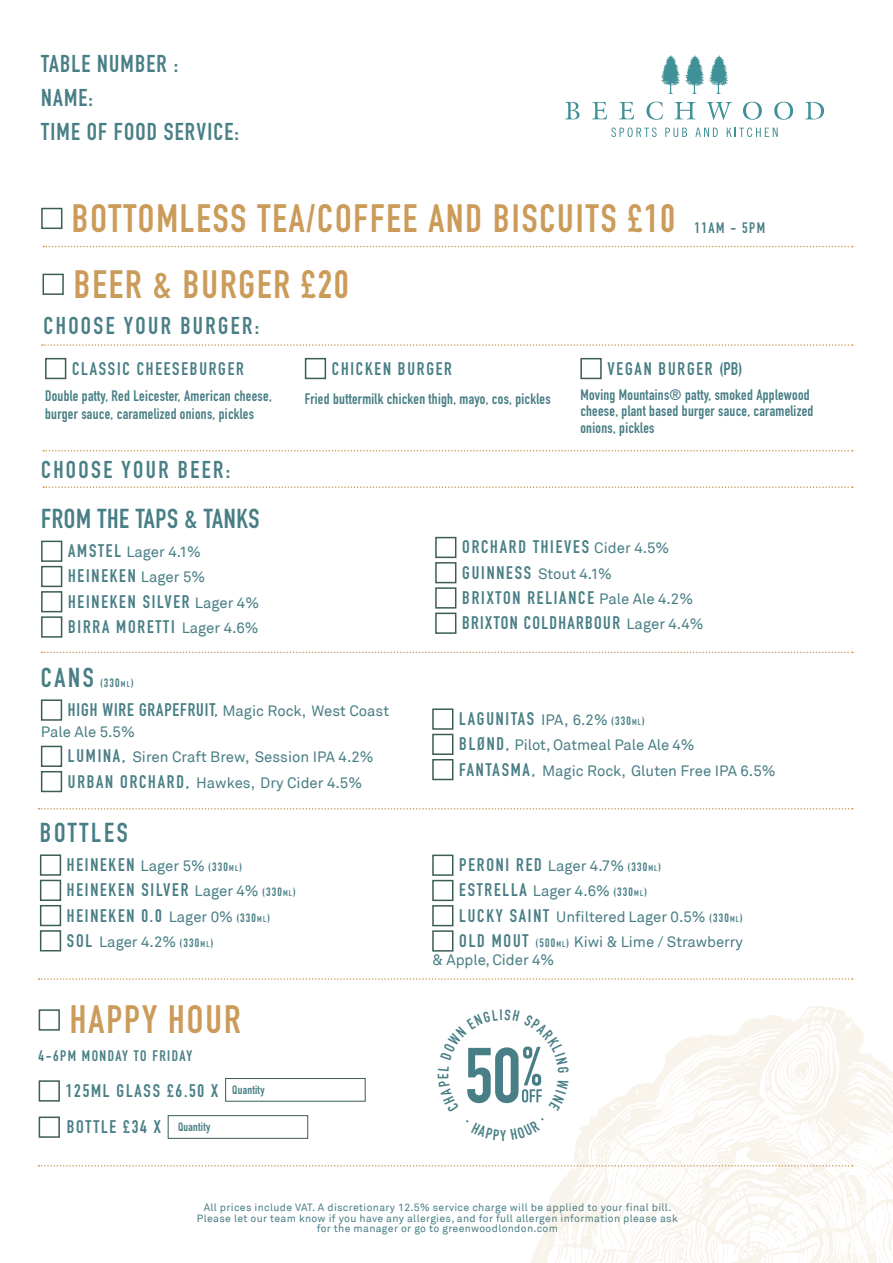
<style>
.page{position:relative;width:893px;height:1263px;background:#fff}
.page>*{position:absolute;margin:0;border:0;box-sizing:border-box;transform-origin:0 0}
.t1{font:700 76.95px "DIN Condensed";color:#487e85}
.t2{font:700 39px "DIN Condensed";letter-spacing:.05em;color:#cb9b5a}
.t3{font:700 27px "DIN Condensed";letter-spacing:.025em;color:#487e85}
.t4{font:700 27px "DIN Condensed";letter-spacing:.1em;color:#487e85}
.t5{font:700 24px "DIN Condensed";letter-spacing:.05em;color:#487e85}
.t6{font:700 24px "DIN Condensed";letter-spacing:.1em;color:#487e85}
.t7{font:700 18px "DIN Condensed";letter-spacing:.1em;color:#487e85}
.t8{font:700 18px "DIN Condensed";letter-spacing:.05em;color:#487e85}
.t9{font:700 18px "DIN Condensed";letter-spacing:.075em;color:#487e85}
.t10{font:700 15.3px "DIN Condensed";color:#487e85}
.t11{font:15px/18px "Akkurat";letter-spacing:-.005em;color:#487e85}
.t12{font:700 15px/16.5px "DIN Condensed";letter-spacing:.02em;color:#487e85}
.t13{font:700 15px "DIN Condensed";letter-spacing:.1em;color:#487e85}
.t14{font:700 12px "DIN Condensed";letter-spacing:.025em;color:#487e85}
.t15{font:700 12px "DIN Condensed";color:#487e85}
.t16{font:10.5px/10.5px "Akkurat";letter-spacing:.03em;color:#487e85;text-align:center}
.s1{font-family:"DIN Condensed";font-weight:700;font-size:18px}
.s2{font-family:"Akkurat";font-weight:400;font-size:15px}
.s3{font-size:8.4px}
.s4{font-size:12px}
.s5{font-family:"DIN Condensed";font-weight:700;font-size:12px}
.s6{font-family:"DIN Condensed";font-weight:700;font-size:8.4px}
</style>
<div class="page">
<div style="left:40px;top:854px;width:21px;height:22px;border:2px solid #3b5d53"></div>
<div style="left:40px;top:880px;width:21px;height:21px;border:2px solid #3b5d53"></div>
<div style="left:40px;top:905px;width:21px;height:21px;border:2px solid #3b5d53"></div>
<div style="left:40px;top:930px;width:21px;height:21px;border:2px solid #3b5d53"></div>
<div style="left:41px;top:541px;width:21px;height:21px;border:2px solid #3b5d53"></div>
<div style="left:41px;top:566px;width:21px;height:21px;border:2px solid #3b5d53"></div>
<div style="left:41px;top:591px;width:21px;height:21px;border:2px solid #3b5d53"></div>
<div style="left:41px;top:616px;width:21px;height:22px;border:2px solid #3b5d53"></div>
<div style="left:41px;top:699px;width:21px;height:22px;border:2px solid #3b5d53"></div>
<div style="left:41px;top:746px;width:21px;height:21px;border:2px solid #3b5d53"></div>
<div style="left:41px;top:771px;width:21px;height:21px;border:2px solid #3b5d53"></div>
<div style="left:43px;top:274px;width:21px;height:21px;border:2px solid #3b5d53"></div>
<div style="left:41px;top:208px;width:21px;height:21px;border:2px solid #3b5d53"></div>
<svg style="left:43px;top:246px;width:810px;height:1px"></svg>
<svg style="left:43px;top:450px;width:810px;height:1px"></svg>
<svg style="left:43px;top:486px;width:810px;height:2px"></svg>
<svg style="left:42px;top:344px;width:811px;height:2px"></svg>
<svg style="left:42px;top:652px;width:811px;height:1px"></svg>
<svg style="left:39px;top:808px;width:814px;height:1px"></svg>
<svg style="left:39px;top:978px;width:814px;height:2px"></svg>
<div style="left:45px;top:358px;width:21px;height:21px;border:2px solid #3b5d53"></div>
<div style="left:305px;top:358px;width:21px;height:21px;border:2px solid #3b5d53"></div>
<div style="left:580px;top:358px;width:22px;height:21px;border:2px solid #3b5d53"></div>
<div style="left:435px;top:537px;width:21px;height:21px;border:2px solid #3b5d53"></div>
<div style="left:435px;top:562px;width:21px;height:21px;border:2px solid #3b5d53"></div>
<div style="left:435px;top:587px;width:21px;height:22px;border:2px solid #3b5d53"></div>
<div style="left:435px;top:613px;width:21px;height:21px;border:2px solid #3b5d53"></div>
<div style="left:432px;top:708px;width:21px;height:22px;border:2px solid #3b5d53"></div>
<div style="left:432px;top:734px;width:21px;height:21px;border:2px solid #3b5d53"></div>
<div style="left:432px;top:759px;width:21px;height:21px;border:2px solid #3b5d53"></div>
<div style="left:432px;top:854px;width:21px;height:22px;border:2px solid #3b5d53"></div>
<div style="left:432px;top:880px;width:21px;height:21px;border:2px solid #3b5d53"></div>
<div style="left:432px;top:905px;width:21px;height:21px;border:2px solid #3b5d53"></div>
<div style="left:432px;top:930px;width:21px;height:21px;border:2px solid #3b5d53"></div>
<svg style="left:611px;top:128px;width:46px;height:9px"></svg>
<svg style="left:665px;top:128px;width:22px;height:9px"></svg>
<svg style="left:695px;top:128px;width:23px;height:9px"></svg>
<svg style="left:727px;top:128px;width:51px;height:9px"></svg>
<svg style="left:565px;top:102px;width:14px;height:17px"></svg>
<svg style="left:592px;top:102px;width:15px;height:17px"></svg>
<svg style="left:619px;top:102px;width:15px;height:17px"></svg>
<svg style="left:646px;top:102px;width:17px;height:18px"></svg>
<svg style="left:674px;top:102px;width:22px;height:17px"></svg>
<svg style="left:706px;top:102px;width:26px;height:18px"></svg>
<svg style="left:743px;top:102px;width:19px;height:18px"></svg>
<svg style="left:774px;top:102px;width:19px;height:18px"></svg>
<svg style="left:805px;top:102px;width:19px;height:17px"></svg>
<svg style="left:661px;top:55px;width:67px;height:39px"></svg>
<svg style="left:39px;top:1009px;width:854px;height:254px"></svg>
<p class="t5" style="left:41px;top:48px;width:138px">TABLE NUMBER :</p>
<p class="t5" style="left:41px;top:81px;width:53px">NAME:</p>
<p class="t5" style="left:41px;top:115px;width:199px">TIME OF FOOD SERVICE:</p>
<p class="t2" style="left:72px;top:192px;width:605px">BOTTOMLESS TEA/COFFEE AND BISCUITS £10</p>
<p class="t2" style="left:74px;top:258px;width:276px">BEER &amp; BURGER £20</p>
<p class="t6" style="left:44px;top:309px;width:217px">CHOOSE YOUR BURGER:</p>
<p class="t12" style="left:694px;top:219px;width:72px">11AM - 5PM</p>
<p class="t7" style="left:72px;top:356px;width:173px">CLASSIC CHEESEBURGER</p>
<p class="t12" style="left:45px;top:387px;width:228px;line-height:18px">Double patty, Red Leicester, American cheese, burger sauce, caramelized onions, pickles</p>
<p class="t6" style="left:41px;top:454px;width:191px">CHOOSE YOUR BEER:</p>
<p class="t7" style="left:332px;top:356px;width:122px">CHICKEN BURGER</p>
<p class="t12" style="left:305px;top:390px;width:247px">Fried buttermilk chicken thigh, mayo, cos, pickles</p>
<p class="t7" style="left:607px;top:356px;width:137px">VEGAN BURGER (PB)</p>
<p class="t12" style="left:580px;top:386px;width:234px">Moving Mountains® patty, smoked Applewood cheese, plant based burger sauce, caramelized onions, pickles</p>
<p class="t3" style="left:41px;top:500px;width:220px">FROM THE TAPS &amp; TANKS</p>
<p class="t11" style="left:68px;top:543px;width:134px"><span class="s1">AMSTEL</span> Lager 4.1%</p>
<p class="t7" style="left:68px;top:564px;width:139px">HEINEKEN <span class="s2">Lager 5%</span></p>
<p class="t7" style="left:68px;top:589px;width:192px">HEINEKEN SILVER <span class="s2">Lager 4%</span></p>
<p class="t7" style="left:68px;top:615px;width:192px">BIRRA MORETTI <span class="s2">Lager 4.6%</span></p>
<p class="t3" style="left:41px;top:659px;width:55px">CANS</p>
<p class="t15" style="left:100px;top:674px;width:35px">(330<span class="s3">ML</span>)</p>
<p class="t8" style="left:68px;top:698px;width:323px">HIGH WIRE GRAPEFRUIT, <span class="s2">Magic Rock, West Coast</span></p>
<p class="t11" style="left:41px;top:723px;width:95px">Pale Ale 5.5%</p>
<p class="t11" style="left:68px;top:748px;width:307px"><span class="s1">LUMINA,</span> Siren Craft Brew, Session IPA 4.2%</p>
<p class="t11" style="left:68px;top:774px;width:296px"><span class="s1">URBAN ORCHARD,</span> Hawkes, Dry Cider 4.5%</p>
<p class="t4" style="left:40px;top:814px;width:89px">BOTTLES</p>
<p class="t7" style="left:67px;top:853px;width:177px">HEINEKEN <span class="s2">Lager 5%</span> <span class="s4">(330</span><span class="s3">ML</span><span class="s4">)</span></p>
<p class="t7" style="left:67px;top:878px;width:230px">HEINEKEN SILVER <span class="s2">Lager 4%</span> <span class="s4">(330</span><span class="s3">ML</span><span class="s4">)</span></p>
<p class="t7" style="left:67px;top:903px;width:205px">HEINEKEN 0.0 <span class="s2">Lager 0%</span> <span class="s4">(330</span><span class="s3">ML</span><span class="s4">)</span></p>
<p class="t11" style="left:67px;top:933px;width:148px"><span class="s1">SOL</span> Lager 4.2% <span class="s5">(330</span><span class="s6">ML</span><span class="s5">)</span></p>
<p class="t2" style="left:70px;top:993px;width:172px">HAPPY HOUR</p>
<p class="t13" style="left:39px;top:1046px;width:155px">4-6PM MONDAY TO FRIDAY</p>
<p class="t7" style="left:66px;top:1078px;width:154px">125ML GLASS £6.50 X</p>
<p class="t7" style="left:67px;top:1115px;width:95px">BOTTLE £34 X</p>
<p class="t14" style="left:178px;top:1118px;width:34px">Quantity</p>
<p class="t14" style="left:232px;top:1081px;width:34px">Quantity</p>
<p class="t7" style="left:462px;top:535px;width:209px">ORCHARD THIEVES <span class="s2">Cider 4.5%</span></p>
<p class="t11" style="left:462px;top:565px;width:151px"><span class="s1">GUINNESS</span> Stout 4.1%</p>
<p class="t7" style="left:462px;top:585px;width:232px">BRIXTON RELIANCE <span class="s2">Pale Ale 4.2%</span></p>
<p class="t9" style="left:462px;top:611px;width:243px">BRIXTON COLDHARBOUR <span class="s2">Lager 4.4%</span></p>
<p class="t7" style="left:459px;top:707px;width:187px">LAGUNITAS <span class="s2">IPA, 6.2%</span> <span class="s4">(330</span><span class="s3">ML</span><span class="s4">)</span></p>
<p class="t11" style="left:459px;top:736px;width:237px"><span class="s1">BLØND,</span> Pilot, Oatmeal Pale Ale 4%</p>
<p class="t11" style="left:459px;top:762px;width:318px"><span class="s1">FANTASMA,</span> Magic Rock, Gluten Free IPA 6.5%</p>
<p class="t7" style="left:459px;top:853px;width:203px">PERONI RED <span class="s2">Lager 4.7%</span> <span class="s4">(330</span><span class="s3">ML</span><span class="s4">)</span></p>
<p class="t11" style="left:459px;top:882px;width:189px"><span class="s1">ESTRELLA</span> Lager 4.6% <span class="s5">(330</span><span class="s6">ML</span><span class="s5">)</span></p>
<p class="t11" style="left:459px;top:908px;width:285px"><span class="s1">LUCKY SAINT</span> Unfiltered Lager 0.5% <span class="s5">(330</span><span class="s6">ML</span><span class="s5">)</span></p>
<p class="t11" style="left:432px;top:933px;width:312px;text-indent:27px"><span class="s1">OLD MOUT</span> <span class="s5">(500</span> <span class="s6">M L</span><span class="s5">)</span> Kiwi &amp; Lime / Strawberry &amp; Apple, Cider 4%</p>
<p class="t1" style="left:465px;top:1024px;width:58px">50</p>
<p class="t10" style="left:500px;top:1125px;width:7px">Y</p>
<p class="t16" style="left:197px;top:1202px;width:482px">All prices include VAT. A discretionary 12.5% service charge will be applied to your final bill.<br>Please let our team know if you have any allergies, and for full allergen information please ask for the manager or go to greenwoodlondon.com</p>
</div>
